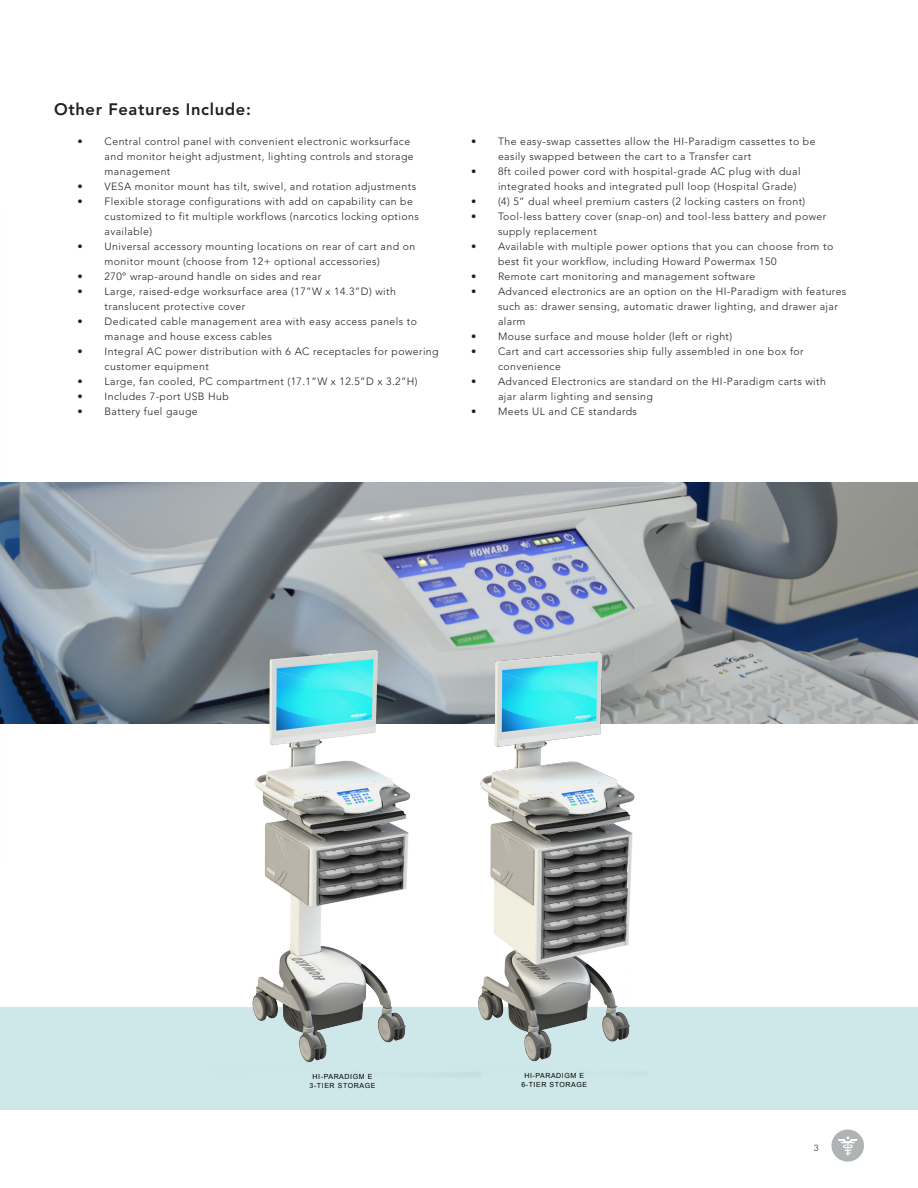
<style>
.page{position:relative;width:918px;height:1188px;background:#fff}
.page>*{position:absolute;margin:0;border:0;box-sizing:border-box;transform-origin:0 0}
.t1{font:800 16.5px "Avenir LT Std";letter-spacing:.04em;color:#231f20}
.t2{font:300 10.5px/15px "Avenir LT Std";letter-spacing:.04em;color:#231f20}
.t3{font:9px "Arial";color:#636366}
.t4{font:7.05px "Arial";letter-spacing:.08em;color:#000}
</style>
<div class="page">
<div style="left:831px;top:1130px;width:33px;height:32px;background:#afb3b3;border-radius:50%"></div>
<svg style="left:838px;top:1137px;width:20px;height:19px"></svg>
<div style="left:0;top:1007px;width:918px;height:102px;background:#cee8e9"></div>
<img style="left:0;top:482px;width:918px;height:242px">
<img style="left:210px;top:649px;width:235px;height:413px">
<img style="left:445px;top:622px;width:204px;height:440px">
<p class="t1" style="left:54px;top:100px;width:198px">Other Features Include:</p>
<p class="t2" style="left:105px;top:134px;width:311px;text-indent:-27px">• Central control panel with convenient electronic worksurface and monitor height adjustment, lighting controls and storage management</p>
<p class="t2" style="left:78px;top:179px;width:340px">• VESA monitor mount has tilt, swivel, and rotation adjustments</p>
<p class="t2" style="left:105px;top:194px;width:316px;text-indent:-27px">• Flexible storage configurations with add on capability can be customized to fit multiple workflows (narcotics locking options available)</p>
<p class="t2" style="left:105px;top:239px;width:312px;text-indent:-27px">• Universal accessory mounting locations on rear of cart and on monitor mount (choose from 12+ optional accessories)</p>
<p class="t2" style="left:78px;top:269px;width:245px">• 270° wrap-around handle on sides and rear</p>
<p class="t2" style="left:105px;top:284px;width:293px;text-indent:-27px">• Large, raised-edge worksurface area (17”W x 14.3”D) with translucent protective cover</p>
<p class="t2" style="left:105px;top:314px;width:314px;text-indent:-27px">• Dedicated cable management area with easy access panels to manage and house excess cables</p>
<p class="t2" style="left:105px;top:344px;width:336px;text-indent:-27px">• Integral AC power distribution with 6 AC receptacles for powering customer equipment</p>
<p class="t2" style="left:78px;top:374px;width:342px">• Large, fan cooled, PC compartment (17.1”W x 12.5”D x 3.2”H)</p>
<p class="t2" style="left:78px;top:389px;width:153px">• Includes 7-port USB Hub</p>
<p class="t2" style="left:78px;top:404px;width:122px">• Battery fuel gauge</p>
<p class="t2" style="left:498px;top:134px;width:319px;text-indent:-27px">• The easy-swap cassettes allow the HI-Paradigm cassettes to be easily swapped between the cart to a Transfer cart</p>
<p class="t2" style="left:498px;top:164px;width:304px;text-indent:-27px">• 8ft coiled power cord with hospital-grade AC plug with dual integrated hooks and integrated pull loop (Hospital Grade)</p>
<p class="t2" style="left:471px;top:194px;width:336px">• (4) 5” dual wheel premium casters (2 locking casters on front)</p>
<p class="t2" style="left:498px;top:209px;width:330px;text-indent:-27px">• Tool-less battery cover (snap-on) and tool-less battery and power supply replacement</p>
<p class="t2" style="left:498px;top:239px;width:337px;text-indent:-27px">• Available with multiple power options that you can choose from to best fit your workflow, including Howard Powermax 150</p>
<p class="t2" style="left:471px;top:269px;width:286px">• Remote cart monitoring and management software</p>
<p class="t2" style="left:498px;top:284px;width:350px;text-indent:-27px">• Advanced electronics are an option on the HI-Paradigm with features such as: drawer sensing, automatic drawer lighting, and drawer ajar alarm</p>
<p class="t2" style="left:471px;top:329px;width:263px">• Mouse surface and mouse holder (left or right)</p>
<p class="t2" style="left:498px;top:344px;width:307px;text-indent:-27px">• Cart and cart accessories ship fully assembled in one box for convenience</p>
<p class="t2" style="left:498px;top:374px;width:329px;text-indent:-27px">• Advanced Electronics are standard on the HI-Paradigm carts with ajar alarm lighting and sensing</p>
<p class="t2" style="left:471px;top:404px;width:168px">• Meets UL and CE standards</p>
<p class="t4" style="left:313px;top:1072px;width:61px">HI-PARADIGM E</p>
<p class="t4" style="left:310px;top:1081px;width:67px">3-TIER STORAGE</p>
<p class="t4" style="left:524px;top:1071px;width:61px">HI-PARADIGM E</p>
<p class="t4" style="left:521px;top:1080px;width:67px">6-TIER STORAGE</p>
<p class="t3" style="left:814px;top:1142px;width:7px">3</p>
</div>
